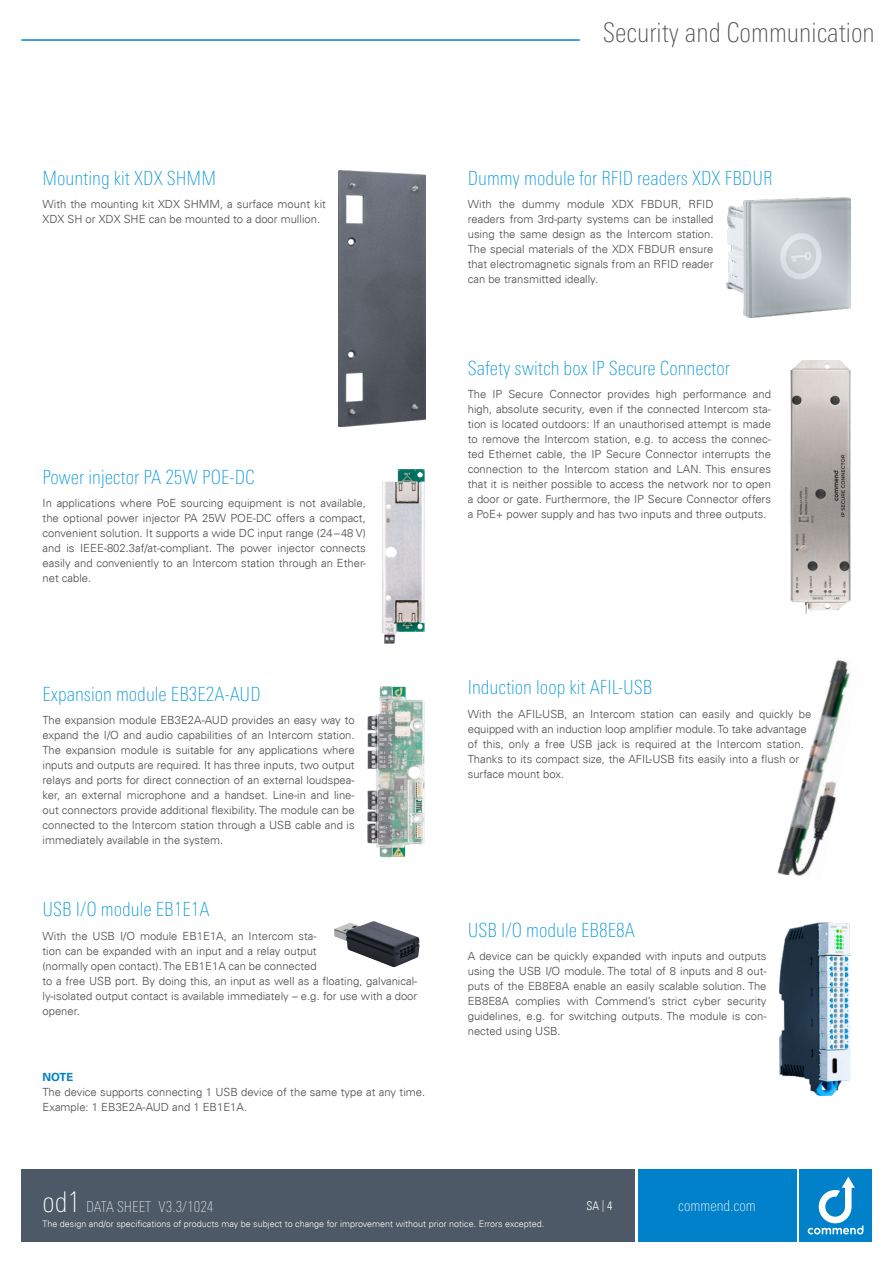
<style>
.page{position:relative;width:893px;height:1263px;background:#fff}
.page>*{position:absolute;margin:0;border:0;box-sizing:border-box;transform-origin:0 0}
.t1{font:100 condensed 27px "Univers Next Pro";color:#4a4a49}
.t2{font:100 condensed 19.5px "Univers Next Pro";color:#0095d6}
.t3{font:100 condensed 15px "Univers Next Pro";color:#e0e4e7}
.t4{font:100 condensed 15px "Univers Next Pro";color:#fff}
.t5{font:12px "Univers Com 47 Light Cond";color:#fff}
.t6{font:300 11.25px/15px "Univers Com 45";color:#4a4a49;text-align:justify}
.t7{font:700 11.25px "Univers Com 65";color:#0081c5}
.t8{font:300 9px "Univers Com 45";color:#fff}
.s1{font-size:28.5px;color:#fff}
.s2{color:#e0e4e7}
</style>
<div class="page">
<img style="left:382px;top:469px;width:43px;height:175px">
<img style="left:790px;top:360px;width:61px;height:254px">
<img style="left:777px;top:659px;width:73px;height:217px">
<img style="left:779px;top:922px;width:71px;height:174px">
<img style="left:367px;top:686px;width:58px;height:171px">
<img style="left:334px;top:921px;width:86px;height:46px">
<img style="left:339px;top:170px;width:87px;height:256px">
<img style="left:726px;top:198px;width:124px;height:119px">
<hr style="left:21px;top:39px;width:559px;height:2px;background:#0086ce">
<div style="left:799px;top:1169px;width:73px;height:73px;background:#0081c9"></div>
<div style="left:638px;top:1169px;width:158px;height:73px;background:#0081c9"></div>
<svg style="left:808px;top:1177px;width:55px;height:57px"></svg>
<div style="left:21px;top:1169px;width:614px;height:73px;background:#4d5966"></div>
<h1 class="t1" style="left:603px;top:17px;width:274px">Security and Communication</h1>
<h2 class="t2" style="left:43px;top:167px;width:175px">Mounting kit XDX SHMM</h2>
<p class="t6" style="left:43px;top:197px;width:285px">With the mounting kit XDX SHMM, a surface mount kit<br>XDX SH or XDX SHE can be mounted to a door mullion.</p>
<h2 class="t2" style="left:43px;top:466px;width:214px">Power injector PA 25W POE-DC</h2>
<p class="t6" style="left:43px;top:495px;width:325px">In applications where PoE sourcing equipment is not available, the optional power injector PA 25W POE-DC offers a compact, convenient solution. It supports a wide DC input range (24–48 V) and is IEEE-802.3af/at-compliant. The power injector connects easily and conveniently to an Intercom station through an Ether&shy;net cable.</p>
<h2 class="t2" style="left:43px;top:683px;width:220px">Expansion module EB3E2A-AUD</h2>
<p class="t6" style="left:43px;top:713px;width:314px">The expansion module EB3E2A-AUD provides an easy way to expand the I/O and audio capabilities of an Intercom station.<br>The expansion module is suitable for any applications where inputs and outputs are required. It has three inputs, two output relays and ports for direct connection of an external loudspea&shy;ker, an external microphone and a handset. Line-in and line&shy;out connectors provide additional flexibility. The module can be connected to the Intercom station through a USB cable and is immediately available in the system.</p>
<h2 class="t2" style="left:43px;top:898px;width:169px">USB I/O module EB1E1A</h2>
<p class="t6" style="left:43px;top:928px;width:376px;text-align:left">With the USB I/O module EB1E1A, an Intercom sta-<br>tion can be expanded with an input and a relay output<br>(normally open contact). The EB1E1A can be connected<br>to a free USB port. By doing this, an input as well as a floating, galvanical&shy;ly-isolated output contact is available immediately – e.g. for use with a door opener.</p>
<p class="t7" style="left:43px;top:1070px;width:32px">NOTE</p>
<p class="t6" style="left:43px;top:1084px;width:384px">The device supports connecting 1 USB device of the same type at any time.<br>Example: 1 EB3E2A-AUD and 1 EB1E1A.</p>
<h2 class="t2" style="left:468px;top:167px;width:306px">Dummy module for RFID readers XDX FBDUR</h2>
<p class="t6" style="left:468px;top:197px;width:247px">With the dummy module XDX FBDUR, RFID readers from 3rd-party systems can be installed using the same design as the Intercom station.<br>The special materials of the XDX FBDUR ensure that electromagnetic signals from an RFID reader can be transmitted ideally.</p>
<h2 class="t2" style="left:468px;top:357px;width:264px">Safety switch box IP Secure Connector</h2>
<p class="t6" style="left:468px;top:386px;width:305px">The IP Secure Connector provides high performance and high, absolute security, even if the connected Intercom sta&shy;tion is located outdoors: If an unauthorised attempt is made to remove the Intercom station, e.g. to access the connec&shy;ted Ethernet cable, the IP Secure Connector interrupts the connection to the Intercom station and LAN. This ensures that it is neither possible to access the network nor to open a door or gate. Furthermore, the IP Secure Connector offers a PoE+ power supply and has two inputs and three outputs.</p>
<h2 class="t2" style="left:468px;top:676px;width:186px">Induction loop kit AFIL-USB</h2>
<p class="t6" style="left:468px;top:706px;width:345px;text-align:left">With the AFIL-USB, an Intercom station can easily and quickly be equipped with an induction loop amplifier module. To take advantage of this, only a free USB jack is required at the Intercom station.<br>Thanks to its compact size, the AFIL-USB fits easily into a flush or surface mount box.</p>
<h2 class="t2" style="left:468px;top:919px;width:169px">USB I/O module EB8E8A</h2>
<p class="t6" style="left:468px;top:949px;width:300px">A device can be quickly expanded with inputs and outputs using the USB I/O module. The total of 8 inputs and 8 out&shy;puts of the EB8E8A enable an easily scalable solution. The EB8E8A complies with Commend’s strict cyber security guidelines, e.g. for switching outputs. The module is con&shy;nected using USB.</p>
<h3 class="t3" style="left:43px;top:1198px;width:173px"><span class="s1">od1</span> DATA SHEET V3.3/1024</h3>
<p class="t5" style="left:586px;top:1198px;width:27px">SA <span class="s2">|</span> 4</p>
<p class="t8" style="left:43px;top:1218px;width:503px">The design and/or specifications of products may be subject to change for improvement without prior notice. Errors excepted.</p>
<h3 class="t4" style="left:678px;top:1197px;width:79px">commend.com</h3>
</div>
